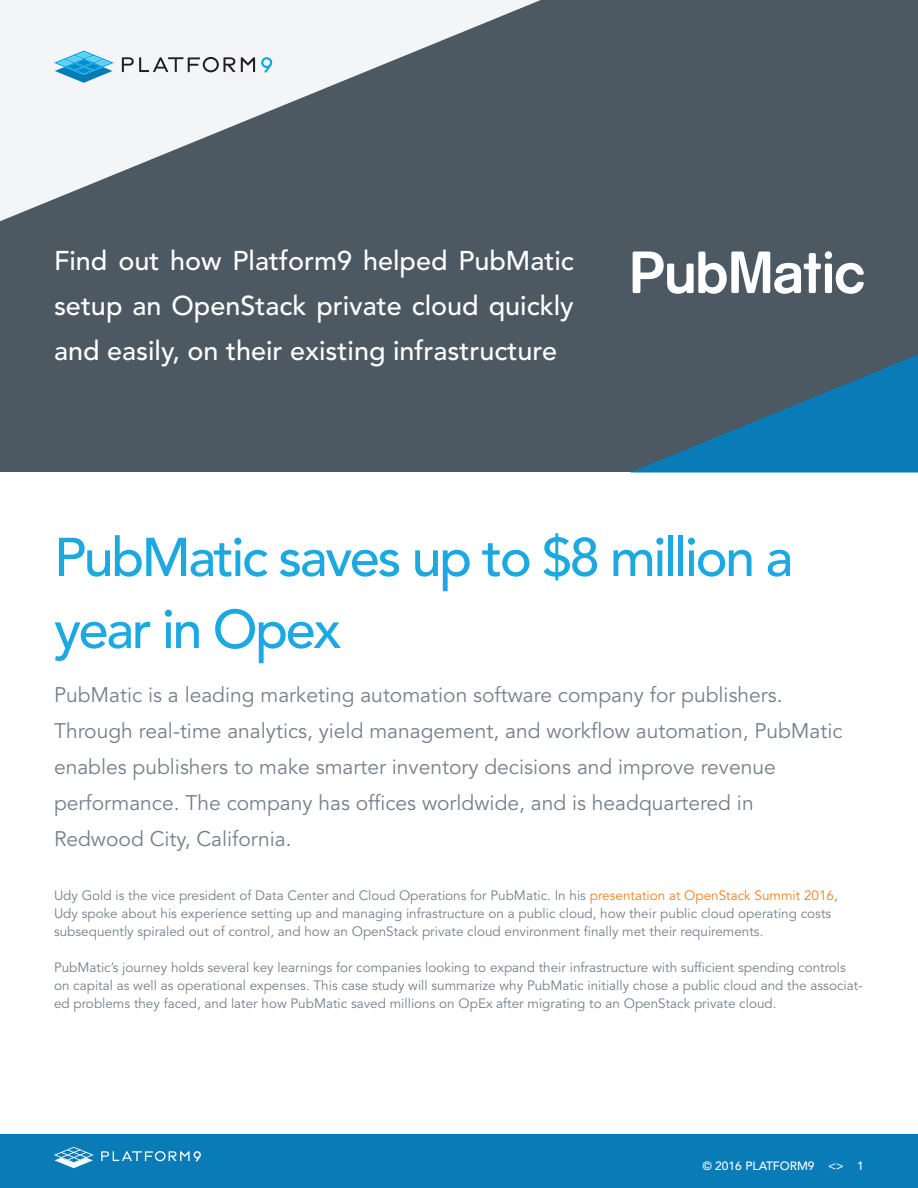
<style>
.page{position:relative;width:918px;height:1188px;background:#fff}
.page>*{position:absolute;margin:0;border:0;box-sizing:border-box;transform-origin:0 0}
.t1{font:500 54px/72px "Avenir LT Std";letter-spacing:-.045em;color:#1ca9e1}
.t2{font:500 27px/45px "Avenir LT Std";color:#fff;text-align:justify}
.t3{font:21px/36px "Avenir LT Std";color:#74808c}
.t4{font:13.5px/18px "Avenir LT Std";color:#74808c}
.t5{font:500 12px "Avenir LT Std";color:#fff}
.s1{color:#f58021}
</style>
<div class="page">
<div style="left:0;top:0;width:918px;height:472px;background:#4c5862"></div>
<svg style="left:632px;top:354px;width:286px;height:118px"></svg>
<svg style="left:0;top:0;width:541px;height:222px"></svg>
<svg style="left:261px;top:57px;width:11px;height:15px"></svg>
<svg style="left:241px;top:57px;width:14px;height:15px"></svg>
<svg style="left:122px;top:57px;width:113px;height:15px;background:#b8b8b9"></svg>
<svg style="left:54px;top:51px;width:60px;height:32px;background:#7ac4e3"></svg>
<div style="left:0;top:1134px;width:918px;height:54px;background:#097bb7"></div>
<svg style="left:54px;top:1147px;width:40px;height:21px"></svg>
<svg style="left:101px;top:1151px;width:100px;height:10px"></svg>
<svg style="left:633px;top:251px;width:231px;height:43px"></svg>
<h2 class="t2" style="left:54px;top:239px;width:521px">Find out how Platform9 helped PubMatic setup an OpenStack private cloud quickly and easily, on their existing infrastructure</h2>
<h1 class="t1" style="left:54px;top:523px;width:741px">PubMatic saves up to $8 million a year in Opex</h1>
<p class="t3" style="left:54px;top:677px;width:790px">PubMatic is a leading marketing automation software company for publishers.<br>Through real-time analytics, yield management, and workflow automation, PubMatic enables publishers to make smarter inventory decisions and improve revenue performance. The company has offices worldwide, and is headquartered in Redwood City, California.</p>
<p class="t4" style="left:54px;top:887px;width:785px">Udy Gold is the vice president of Data Center and Cloud Operations for PubMatic. In his <span class="s1">presentation at OpenStack Summit 2016</span>,<br>Udy spoke about his experience setting up and managing infrastructure on a public cloud, how their public cloud operating costs subsequently spiraled out of control, and how an OpenStack private cloud environment finally met their requirements.</p>
<p class="t4" style="left:54px;top:959px;width:810px">PubMatic’s journey holds several key learnings for companies looking to expand their infrastructure with sufficient spending controls on capital as well as operational expenses. This case study will summarize why PubMatic initially chose a public cloud and the associat&shy;ed problems they faced, and later how PubMatic saved millions on OpEx after migrating to an OpenStack private cloud.</p>
<p class="t5" style="left:702px;top:1159px;width:163px">© 2016 PLATFORM9 &lt;&gt; 1</p>
</div>
